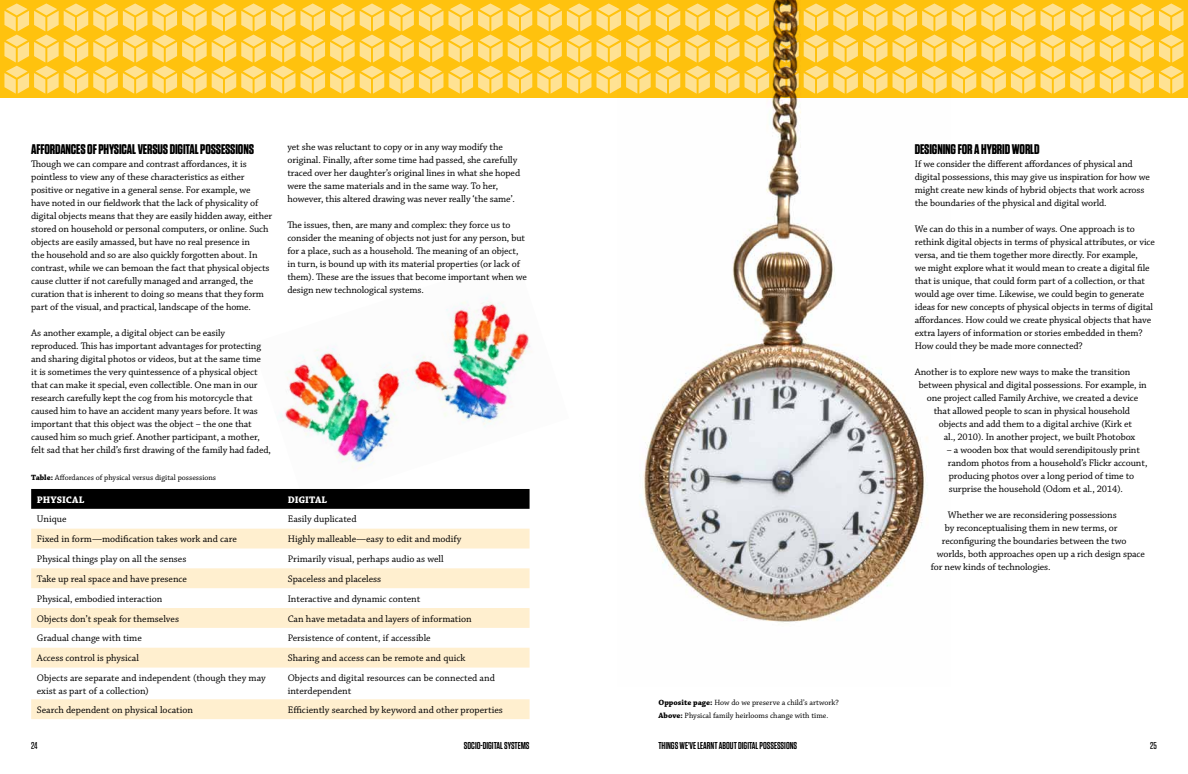
<style>
.page{position:relative;width:1188px;height:774px;background:#fff}
.page>*{position:absolute;margin:0;border:0;box-sizing:border-box;transform-origin:0 0}
.t1{font:700 14px "Tungsten";letter-spacing:-.01em;color:#000}
.t2{font:10px/13px "Chaparral Pro";letter-spacing:-.01em;color:#000}
.t3{font:600 10px "Tungsten";color:#000}
.t4{font:700 10px "Chaparral Pro";color:#fff}
.t5{font:500 10px "Tungsten";color:#000}
.t6{font:8px/13px "Chaparral Pro";color:#000}
.s1{font-weight:700}
</style>
<div class="page">
<div style="left:0;top:0;width:1188px;height:97px;background:#ffc20e"></div>
<svg style="left:4px;top:3px;width:587px;height:91px"></svg>
<svg style="left:597px;top:3px;width:587px;height:91px"></svg>
<img style="left:277px;top:297px;width:255px;height:172px">
<div style="left:31px;top:489px;width:499px;height:20px;background:#000"></div>
<svg style="left:31px;top:529px;width:499px;height:190px;fill:#fff0d4"></svg>
<img style="left:618px;top:0;width:332px;height:623px">
<h1 class="t1" style="left:31px;top:141px;width:224px">AFFORDANCES OF PHYSICAL VERSUS DIGITAL POSSESSIONS</h1>
<p class="t2" style="left:31px;top:157px;width:243px">Though we can compare and contrast affordances, it is pointless to view any of these characteristics as either positive or negative in a general sense. For example, we<br>have noted in our fieldwork that the lack of physicality of digital objects means that they are easily hidden away, either stored on household or personal computers, or online. Such objects are easily amassed, but have no real presence in<br>the household and so are also quickly forgotten about. In contrast, while we can bemoan the fact that physical objects cause clutter if not carefully managed and arranged, the curation that is inherent to doing so means that they form part of the visual, and practical, landscape of the home.</p>
<p class="t2" style="left:31px;top:326px;width:241px">As another example, a digital object can be easily reproduced. This has important advantages for protecting and sharing digital photos or videos, but at the same time<br>it is sometimes the very quintessence of a physical object that can make it special, even collectible. One man in our research carefully kept the cog from his motorcycle that caused him to have an accident many years before. It was important that this object was the object – the one that caused him so much grief. Another participant, a mother, felt sad that her child’s first drawing of the family had faded,</p>
<p class="t6" style="left:31px;top:472px;width:186px"><span class="s1">Table:</span> Affordances of physical versus digital possessions</p>
<p class="t2" style="left:287px;top:141px;width:234px">yet she was reluctant to copy or in any way modify the original. Finally, after some time had passed, she carefully traced over her daughter’s original lines in what she hoped were the same materials and in the same way. To her, however, this altered drawing was never really ‘the same’.</p>
<p class="t2" style="left:287px;top:219px;width:241px">The issues, then, are many and complex: they force us to consider the meaning of objects not just for any person, but for a place, such as a household. The meaning of an object, in turn, is bound up with its material properties (or lack of them). These are the issues that become important when we design new technological systems.</p>
<p class="t4" style="left:37px;top:494px;width:49px">PHYSICAL</p>
<p class="t4" style="left:288px;top:494px;width:41px">DIGITAL</p>
<p class="t2" style="left:37px;top:513px;width:31px">Unique</p>
<p class="t2" style="left:288px;top:513px;width:70px">Easily duplicated</p>
<p class="t2" style="left:37px;top:533px;width:202px">Fixed in form—modification takes work and care</p>
<p class="t2" style="left:288px;top:533px;width:175px">Highly malleable—easy to edit and modify</p>
<p class="t2" style="left:37px;top:553px;width:151px">Physical things play on all the senses</p>
<p class="t2" style="left:288px;top:553px;width:158px">Primarily visual, perhaps audio as well</p>
<p class="t2" style="left:37px;top:573px;width:152px">Take up real space and have presence</p>
<p class="t2" style="left:288px;top:573px;width:95px">Spaceless and placeless</p>
<p class="t2" style="left:37px;top:593px;width:127px">Physical, embodied interaction</p>
<p class="t2" style="left:288px;top:593px;width:134px">Interactive and dynamic content</p>
<p class="t2" style="left:37px;top:612px;width:144px">Objects don’t speak for themselves</p>
<p class="t2" style="left:288px;top:612px;width:186px">Can have metadata and layers of information</p>
<p class="t2" style="left:37px;top:632px;width:107px">Gradual change with time</p>
<p class="t2" style="left:288px;top:632px;width:145px">Persistence of content, if accessible</p>
<p class="t2" style="left:37px;top:652px;width:104px">Access control is physical</p>
<p class="t2" style="left:288px;top:652px;width:179px">Sharing and access can be remote and quick</p>
<p class="t2" style="left:37px;top:671px;width:230px">Objects are separate and independent (though they may exist as part of a collection)</p>
<p class="t2" style="left:288px;top:671px;width:209px">Objects and digital resources can be connected and interdependent</p>
<p class="t2" style="left:37px;top:704px;width:158px">Search dependent on physical location</p>
<p class="t2" style="left:288px;top:704px;width:217px">Efficiently searched by keyword and other properties</p>
<p class="t6" style="left:658px;top:696px;width:182px"><span class="s1">Opposite page:</span> How do we preserve a child’s artwork?<br><span class="s1">Above:</span> Physical family heirlooms change with time.</p>
<h1 class="t1" style="left:915px;top:141px;width:126px">DESIGNING FOR A HYBRID WORLD</h1>
<p class="t2" style="left:915px;top:157px;width:236px">If we consider the different affordances of physical and digital possessions, this may give us inspiration for how we might create new kinds of hybrid objects that work across the boundaries of the physical and digital world.</p>
<p class="t2" style="left:915px;top:222px;width:242px">We can do this in a number of ways. One approach is to rethink digital objects in terms of physical attributes, or vice versa, and tie them together more directly. For example,<br>we might explore what it would mean to create a digital file that is unique, that could form part of a collection, or that would age over time. Likewise, we could begin to generate ideas for new concepts of physical objects in terms of digital affordances. How could we create physical objects that have extra layers of information or stories embedded in them?<br>How could they be made more connected?</p>
<p class="t2" style="left:915px;top:365px;width:217px">Another is to explore new ways to make the transition</p>
<p class="t2" style="left:919px;top:378px;width:230px">between physical and digital possessions. For example, in</p>
<p class="t2" style="left:927px;top:391px;width:213px">one project called Family Archive, we created a device</p>
<p class="t2" style="left:934px;top:404px;width:198px">that allowed people to scan in physical household</p>
<p class="t2" style="left:939px;top:417px;width:195px">objects and add them to a digital archive (Kirk et</p>
<p class="t2" style="left:944px;top:430px;width:193px">al., 2010). In another project, we built Photobox</p>
<p class="t2" style="left:947px;top:443px;width:202px">– a wooden box that would serendipitously print random photos from a household’s Flickr account, producing photos over a long period of time to surprise the household (Odom et al., 2014).</p>
<p class="t2" style="left:948px;top:508px;width:170px">Whether we are reconsidering possessions</p>
<p class="t2" style="left:945px;top:521px;width:174px">by reconceptualising them in new terms, or</p>
<p class="t2" style="left:942px;top:534px;width:186px">reconfiguring the boundaries between the two</p>
<p class="t2" style="left:937px;top:547px;width:210px">worlds, both approaches open up a rich design space</p>
<p class="t2" style="left:931px;top:560px;width:121px">for new kinds of technologies.</p>
<p class="t5" style="left:31px;top:740px;width:8px">24</p>
<p class="t3" style="left:464px;top:740px;width:67px">SOCIO-DIGITAL SYSTEMS</p>
<p class="t3" style="left:658px;top:740px;width:140px">THINGS WE’VE LEARNT ABOUT DIGITAL POSSESSIONS</p>
<p class="t5" style="left:1150px;top:740px;width:8px">25</p>
</div>
